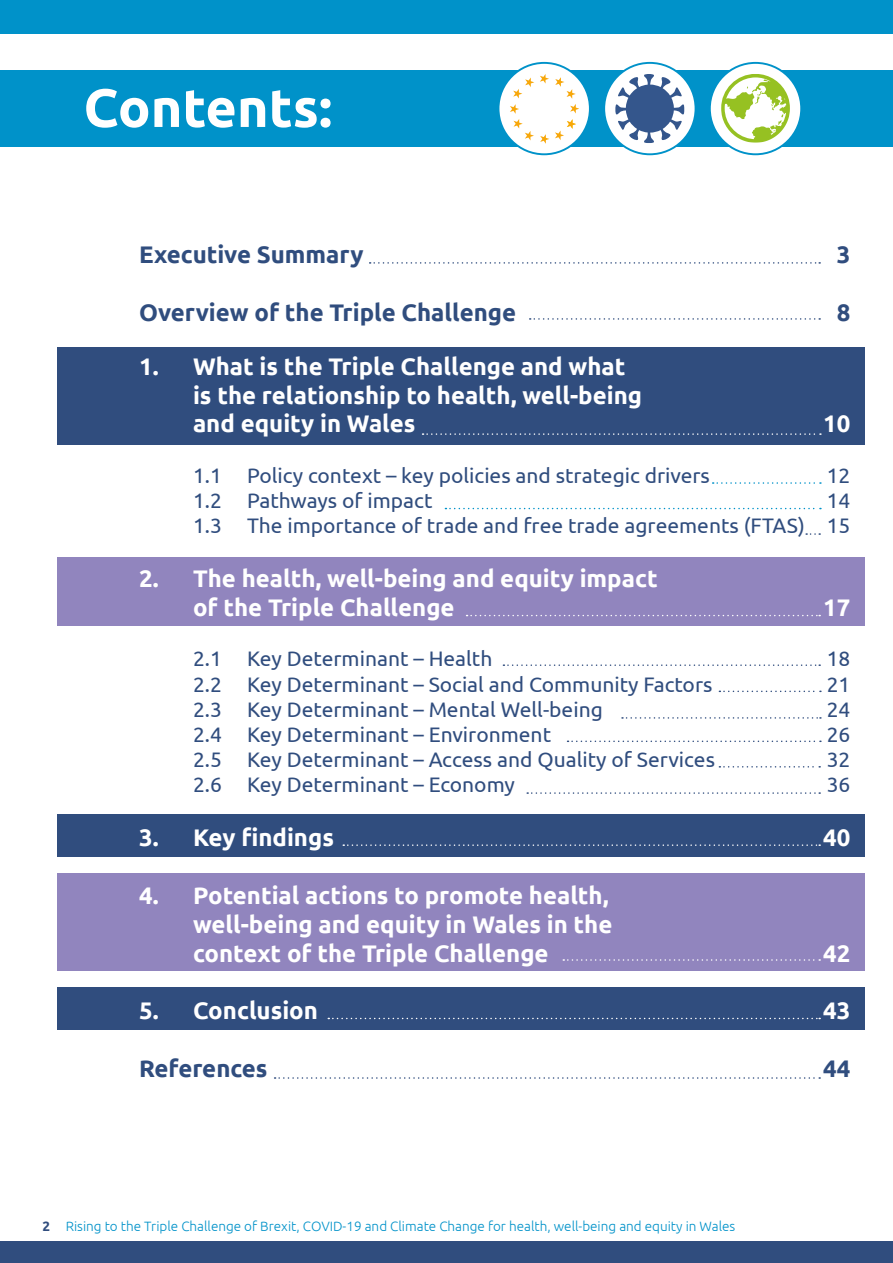
<style>
.page{position:relative;width:893px;height:1263px;background:#fff}
.page>*{position:absolute;margin:0;border:0;box-sizing:border-box;transform-origin:0 0}
.t1{font:700 54px "Ubuntu";color:#fff}
.t2{font:700 24px/28.8px "Ubuntu";color:#fff}
.t3{font:700 24px "Ubuntu";color:#304d7e}
.t4{font:21px/25.2px "Ubuntu";color:#304d7e;text-align:right}
.t5{font:300 13.5px "Ubuntu";color:#0092c9}
.s1{font-weight:700;color:#304d7e}
</style>
<div class="page">
<div style="left:0;top:0;width:893px;height:34px;background:#0092c9"></div>
<div style="left:0;top:1242px;width:893px;height:21px;background:#304d7e"></div>
<div style="left:57px;top:988px;width:808px;height:42px;background:#304d7e"></div>
<div style="left:0;top:70px;width:893px;height:77px;background:#0092c9"></div>
<div style="left:57px;top:873px;width:808px;height:98px;background:#9185be"></div>
<div style="left:57px;top:814px;width:808px;height:43px;background:#304d7e"></div>
<div style="left:57px;top:557px;width:808px;height:68px;background:#9185be"></div>
<div style="left:57px;top:347px;width:808px;height:98px;background:#304d7e"></div>
<svg style="left:713px;top:482px;width:108px;height:2px"></svg>
<svg style="left:445px;top:508px;width:376px;height:1px"></svg>
<svg style="left:423px;top:433px;width:398px;height:2px"></svg>
<svg style="left:467px;top:615px;width:353px;height:1px"></svg>
<svg style="left:343px;top:844px;width:477px;height:2px"></svg>
<svg style="left:563px;top:959px;width:257px;height:2px"></svg>
<svg style="left:503px;top:664px;width:317px;height:2px"></svg>
<svg style="left:719px;top:691px;width:102px;height:1px"></svg>
<svg style="left:622px;top:717px;width:199px;height:2px"></svg>
<svg style="left:567px;top:740px;width:254px;height:2px"></svg>
<svg style="left:719px;top:766px;width:101px;height:1px"></svg>
<svg style="left:527px;top:792px;width:293px;height:2px"></svg>
<svg style="left:328px;top:1018px;width:492px;height:1px"></svg>
<svg style="left:275px;top:1077px;width:545px;height:2px"></svg>
<svg style="left:370px;top:262px;width:450px;height:2px"></svg>
<svg style="left:530px;top:318px;width:290px;height:2px"></svg>
<div style="left:498px;top:63px;width:92px;height:91px;background:#fff;border-radius:50%"></div>
<svg style="left:540px;top:74px;width:9px;height:10px"></svg>
<svg style="left:513px;top:77px;width:21px;height:21px"></svg>
<svg style="left:555px;top:77px;width:24px;height:36px"></svg>
<svg style="left:540px;top:134px;width:9px;height:10px"></svg>
<svg style="left:555px;top:119px;width:21px;height:21px"></svg>
<svg style="left:510px;top:104px;width:24px;height:36px"></svg>
<div style="left:497px;top:62px;width:94px;height:93px;border:2px solid #0092c9;border-radius:50%"></div>
<div style="left:604px;top:63px;width:92px;height:91px;background:#fff;border-radius:50%"></div>
<svg style="left:615px;top:74px;width:69px;height:69px"></svg>
<div style="left:603px;top:62px;width:93px;height:93px;border:2px solid #0092c9;border-radius:50%"></div>
<div style="left:710px;top:63px;width:91px;height:91px;background:#fff;border-radius:50%"></div>
<svg style="left:721px;top:74px;width:69px;height:69px"></svg>
<div style="left:709px;top:62px;width:93px;height:93px;border:2px solid #0092c9;border-radius:50%"></div>
<svg style="left:806px;top:533px;width:14px;height:2px"></svg>
<h1 class="t1" style="left:84px;top:75px;width:250px">Contents:</h1>
<p class="t3" style="left:139px;top:240px;width:226px">Executive Summary</p>
<p class="t3" style="left:837px;top:240px;width:15px">3</p>
<p class="t3" style="left:139px;top:298px;width:379px">Overview of the Triple Challenge</p>
<p class="t3" style="left:837px;top:298px;width:15px">8</p>
<p class="t2" style="left:193px;top:351px;width:450px;text-indent:-54px">1. What is the Triple Challenge and what is the relationship to health, well-being and equity in Wales</p>
<p class="t2" style="left:823px;top:409px;width:29px">10</p>
<p class="t4" style="left:193px;top:462px;width:518px">1.1 Policy context – key policies and strategic drivers</p>
<p class="t4" style="left:827px;top:462px;width:25px">12</p>
<p class="t4" style="left:193px;top:487px;width:241px">1.2 Pathways of impact</p>
<p class="t4" style="left:193px;top:487px;width:659px">14<br>1.3 The importance of trade and free trade agreements (FTAS) 15</p>
<p class="t2" style="left:193px;top:564px;width:466px;text-indent:-54px">2. The health, well-being and equity impact of the Triple Challenge</p>
<p class="t2" style="left:823px;top:593px;width:29px">17</p>
<p class="t4" style="left:193px;top:646px;width:301px">2.1 Key Determinant – Health</p>
<p class="t4" style="left:827px;top:646px;width:25px">18</p>
<p class="t4" style="left:193px;top:671px;width:521px">2.2 Key Determinant – Social and Community Factors</p>
<p class="t4" style="left:827px;top:671px;width:25px">21</p>
<p class="t4" style="left:193px;top:696px;width:411px">2.3 Key Determinant – Mental Well-being</p>
<p class="t4" style="left:827px;top:696px;width:25px">24</p>
<p class="t4" style="left:193px;top:721px;width:360px">2.4 Key Determinant – Environment</p>
<p class="t4" style="left:827px;top:721px;width:25px">26</p>
<p class="t4" style="left:193px;top:746px;width:523px">2.5 Key Determinant – Access and Quality of Services</p>
<p class="t4" style="left:827px;top:746px;width:25px">32</p>
<p class="t4" style="left:193px;top:772px;width:323px">2.6 Key Determinant – Economy</p>
<p class="t4" style="left:827px;top:772px;width:25px">36</p>
<p class="t2" style="left:139px;top:823px;width:196px">3. Key findings</p>
<p class="t2" style="left:823px;top:823px;width:29px">40</p>
<p class="t2" style="left:193px;top:881px;width:421px;text-indent:-54px">4. Potential actions to promote health, well-being and equity in Wales in the context of the Triple Challenge</p>
<p class="t2" style="left:823px;top:938px;width:29px">42</p>
<p class="t2" style="left:139px;top:996px;width:180px">5. Conclusion</p>
<p class="t2" style="left:823px;top:996px;width:29px">43</p>
<p class="t3" style="left:139px;top:1054px;width:130px">References</p>
<p class="t3" style="left:823px;top:1054px;width:29px">44</p>
<p class="t5" style="left:43px;top:1218px;width:694px"><span class="s1">2</span> Rising to the Triple Challenge of Brexit, COVID-19 and Climate Change for health, well-being and equity in Wales</p>
</div>
